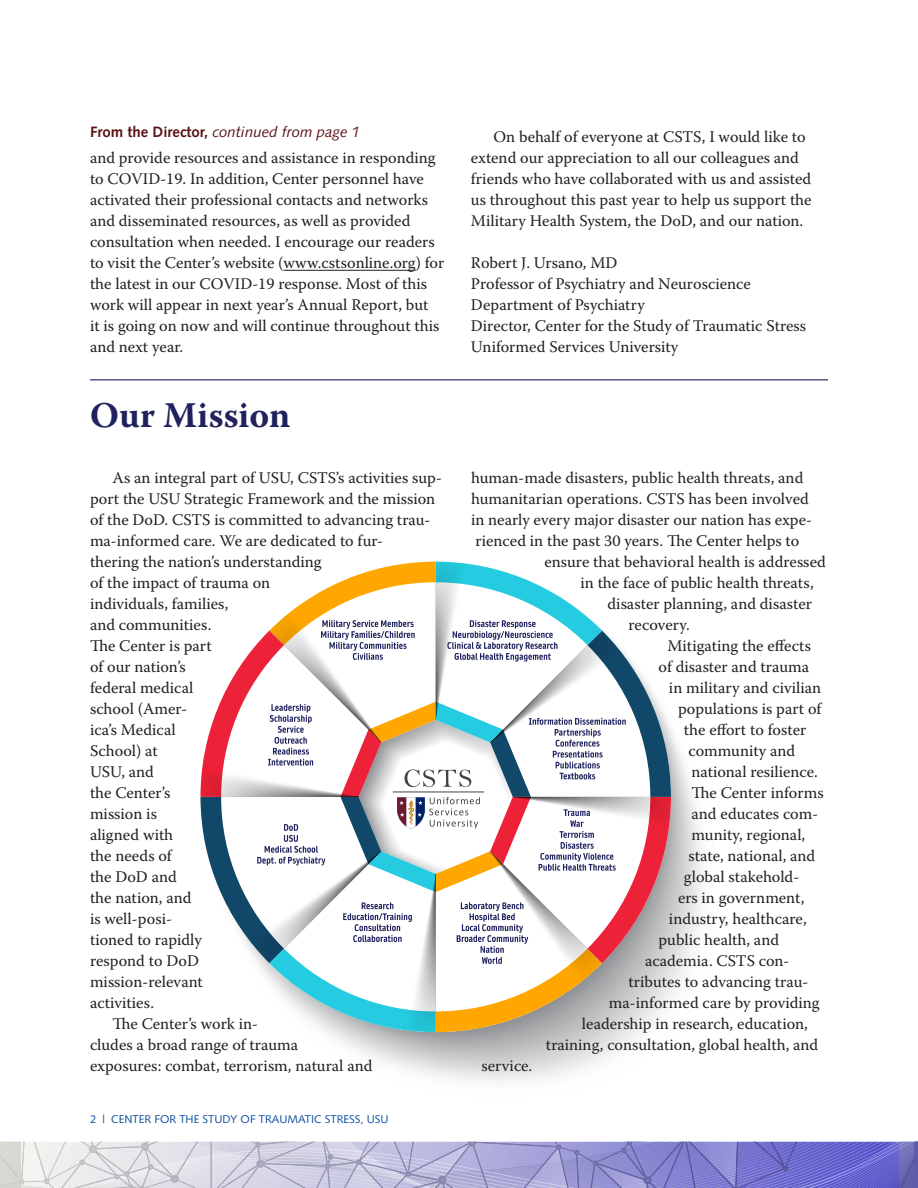
<style>
.page{position:relative;width:918px;height:1188px;background:#fff}
.page>*{position:absolute;margin:0;border:0;box-sizing:border-box;transform-origin:0 0}
.H1_Warnock_Blue{font:700 36px "Warnock Pro";letter-spacing:.005em;color:#1f225d}
.text_indent{font:16.2px/21px "Warnock Pro";color:#231f20}
.text_no_indent{font:16.2px "Warnock Pro";color:#231f20}
.Name_10pt{font:italic 15px "Syntax LT Std";color:#5b1212}
.t1{font:11.25px "Syntax LT Std";color:#0d50a1}
.s1{font-weight:700;font-style:normal}
</style>
<div class="page">
<svg style="left:0;top:1142px;width:918px;height:46px;background:#acabd7"></svg>
<svg style="left:200px;top:562px;width:471px;height:470px"></svg>
<hr style="left:284px;top:270px;width:132px;height:1px;background:#231f20">
<hr style="left:90px;top:379px;width:738px;height:1px;background:#1f225d">
<p class="Name_10pt" style="left:90px;top:123px;width:272px"><span class="s1">From the Director,</span> continued from page 1</p>
<p class="text_indent" style="left:90px;top:147px;width:356px">and provide resources and assistance in responding to COVID-19. In addition, Center personnel have activated their professional contacts and networks and disseminated resources, as well as provided consultation when needed. I encourage our readers to visit the Center’s website (www.cstsonline.org) for the latest in our COVID-19 response. Most of this work will appear in next year’s Annual Report, but<br>it is going on now and will continue throughout this and next year.</p>
<p class="H1_Warnock_Blue" style="left:90px;top:393px;width:202px">Our Mission</p>
<p class="text_indent" style="left:90px;top:467px;width:353px;text-indent:22px">As an integral part of USU, CSTS’s activities sup&shy;port the USU Strategic Framework and the mission of the DoD. CSTS is committed to advancing trau&shy;ma-informed care. We are dedicated to fur-<br>thering the nation’s understanding<br>of the impact of trauma on<br>individuals, families,<br>and communities.<br>The Center is part<br>of our nation’s<br>federal medical<br>school (Amer-<br>ica’s Medical<br>School) at<br>USU, and<br>the Center’s<br>mission is<br>aligned with<br>the needs of<br>the DoD and<br>the nation, and<br>is well-posi-<br>tioned to rapidly<br>respond to DoD<br>mission-relevant<br>activities.</p>
<p class="text_indent" style="left:90px;top:1013px;width:284px;text-indent:23px">The Center’s work in-<br>cludes a broad range of trauma exposures: combat, terrorism, natural and</p>
<p class="t1" style="left:90px;top:1112px;width:300px">2 | CENTER FOR THE STUDY OF TRAUMATIC STRESS, USU</p>
<p class="text_indent" style="left:471px;top:126px;width:342px;text-indent:23px">On behalf of everyone at CSTS, I would like to extend our appreciation to all our colleagues and friends who have collaborated with us and assisted us throughout this past year to help us support the Military Health System, the DoD, and our nation.</p>
<p class="text_no_indent" style="left:471px;top:253px;width:148px">Robert J. Ursano, MD</p>
<p class="text_no_indent" style="left:471px;top:274px;width:281px">Professor of Psychiatry and Neuroscience</p>
<p class="text_no_indent" style="left:471px;top:295px;width:175px">Department of Psychiatry</p>
<p class="text_no_indent" style="left:471px;top:316px;width:337px">Director, Center for the Study of Traumatic Stress</p>
<p class="text_no_indent" style="left:471px;top:337px;width:209px">Uniformed Services University</p>
<p class="text_indent" style="left:471px;top:467px;width:334px">human-made disasters, public health threats, and</p>
<p class="text_indent" style="left:471px;top:488px;width:339px">humanitarian operations. CSTS has been involved</p>
<p class="text_indent" style="left:471px;top:509px;width:343px">in nearly every major disaster our nation has expe-</p>
<p class="text_indent" style="left:476px;top:530px;width:325px">rienced in the past 30 years. The Center helps to</p>
<p class="text_indent" style="left:545px;top:551px;width:283px">ensure that behavioral health is addressed</p>
<p class="text_indent" style="left:581px;top:572px;width:235px">in the face of public health threats,</p>
<p class="text_indent" style="left:608px;top:593px;width:206px">disaster planning, and disaster</p>
<p class="text_indent" style="left:629px;top:614px;width:63px">recovery.</p>
<p class="text_indent" style="left:668px;top:635px;width:145px">Mitigating the effects</p>
<p class="text_indent" style="left:658px;top:656px;width:152px">of disaster and trauma</p>
<p class="text_indent" style="left:669px;top:677px;width:154px">in military and civilian</p>
<p class="text_indent" style="left:678px;top:698px;width:145px">populations is part of</p>
<p class="text_indent" style="left:684px;top:718px;width:124px">the effort to foster</p>
<p class="text_indent" style="left:688px;top:739px;width:108px">community and</p>
<p class="text_indent" style="left:691px;top:760px;width:128px">national resilience.</p>
<p class="text_indent" style="left:691px;top:781px;width:134px">The Center informs</p>
<p class="text_indent" style="left:691px;top:802px;width:128px">and educates com-</p>
<p class="text_indent" style="left:691px;top:823px;width:115px">munity, regional,</p>
<p class="text_indent" style="left:688px;top:844px;width:128px">state, national, and</p>
<p class="text_indent" style="left:684px;top:865px;width:117px">global stakehold-</p>
<p class="text_indent" style="left:678px;top:886px;width:128px">ers in government,</p>
<p class="text_indent" style="left:669px;top:907px;width:139px">industry, healthcare,</p>
<p class="text_indent" style="left:658px;top:928px;width:122px">public health, and</p>
<p class="text_indent" style="left:645px;top:949px;width:146px">academia. CSTS con-</p>
<p class="text_indent" style="left:628px;top:970px;width:181px">tributes to advancing trau-</p>
<p class="text_indent" style="left:609px;top:991px;width:212px">ma-informed care by providing</p>
<p class="text_indent" style="left:582px;top:1012px;width:227px">leadership in research, education,</p>
<p class="text_indent" style="left:546px;top:1033px;width:274px">training, consultation, global health, and</p>
<p class="text_indent" style="left:481px;top:1054px;width:52px">service.</p>
</div>
